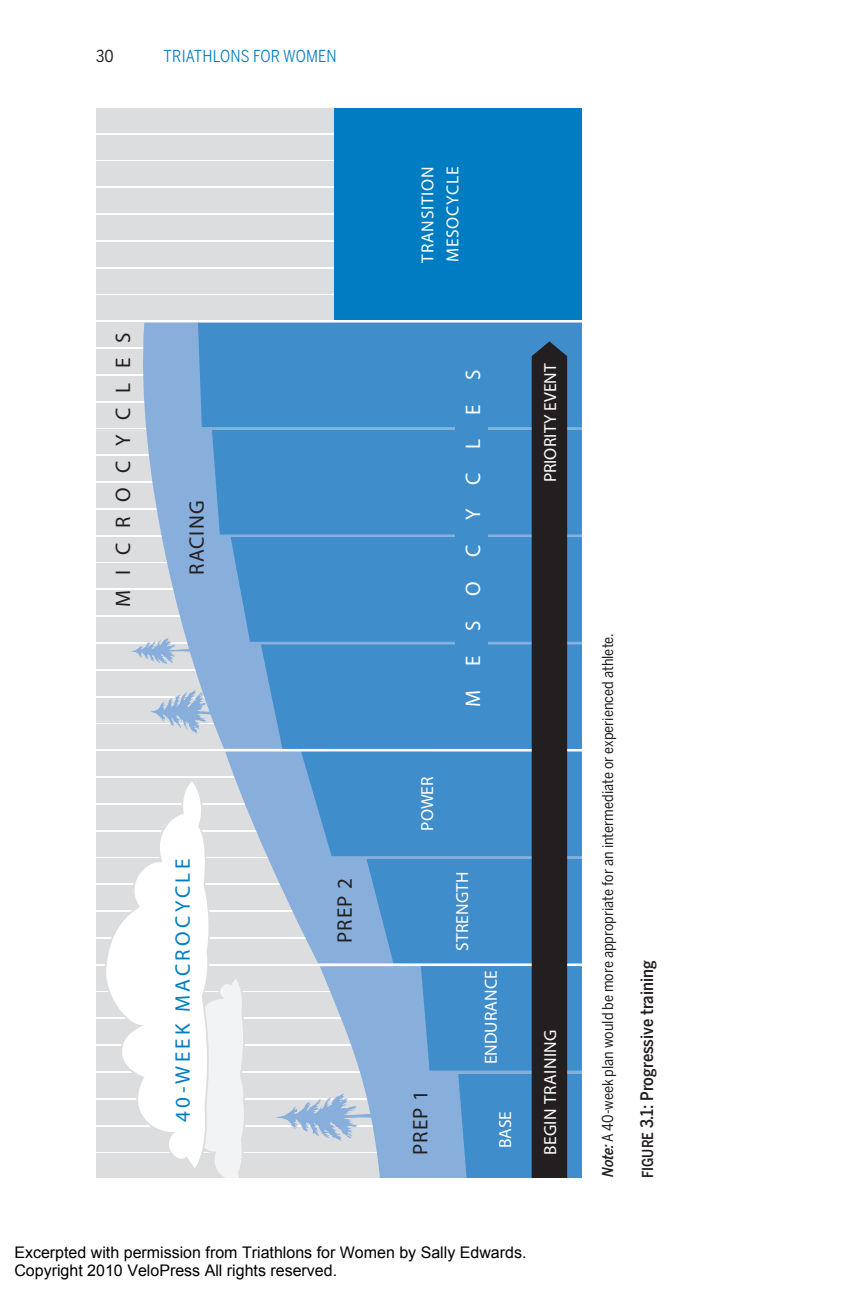
<style>
.page{position:relative;width:864px;height:1296px;background:#fff}
.page>*{position:absolute;margin:0;border:0;box-sizing:border-box;transform-origin:0 0}
.t1{font:700 21px "Benton Sans Cond";letter-spacing:.16em;color:#007cc2}
.t2{font:900 21px "Benton Sans Cond";letter-spacing:.045em;color:#231f20}
.t3{font:700 21px "Benton Sans Cond";letter-spacing:.7em;color:#231f20}
.t4{font:700 21px "Benton Sans Cond";letter-spacing:1.155em;color:#fff}
.t5{font:700 17.4px "Benton Sans Cond";letter-spacing:.01em;color:#fff}
.t6{font:900 17.4px/25px "Benton Sans Cond";letter-spacing:.045em;color:#fff}
.t7{font:500 17.2px "Benton Sans Cond";color:#231f20}
.t8{font:16.4px "Benton Sans Cond";letter-spacing:.01em;color:#007cc2}
.t9{font:16.4px "Benton Sans Cond";color:#231f20}
.t10{font:16px/18.2px "Arial";color:#000}
.t11{font:15px "Benton Sans Cond";color:#231f20}
.s1{font-weight:500;font-style:italic}
.s2{font-size:15px}
</style>
<div class="page">
<div style="left:96px;top:296px;width:486px;height:24px;background:#dcdddf"></div>
<div style="left:96px;top:269px;width:486px;height:24px;background:#dcdddf"></div>
<div style="left:96px;top:242px;width:486px;height:24px;background:#dcdddf"></div>
<div style="left:96px;top:215px;width:486px;height:25px;background:#dcdddf"></div>
<div style="left:96px;top:189px;width:486px;height:24px;background:#dcdddf"></div>
<div style="left:96px;top:162px;width:486px;height:24px;background:#dcdddf"></div>
<div style="left:96px;top:135px;width:486px;height:24px;background:#dcdddf"></div>
<div style="left:96px;top:108px;width:486px;height:24px;background:#dcdddf"></div>
<div style="left:334px;top:108px;width:248px;height:212px;background:#007cc2"></div>
<svg style="left:102px;top:323px;width:480px;height:855px;background:#79a4ca"></svg>
<p class="t9" style="left:96px;top:50px;width:19px">30</p>
<p class="t8" style="left:164px;top:50px;width:175px">TRIATHLONS FOR WOMEN</p>
<h1 class="t3" style="left:111px;top:607px;width:275px;rotate:-90deg">MICROCYCLES</h1>
<h1 class="t2" style="left:184px;top:575px;width:76px;rotate:-90deg">RACING</h1>
<h1 class="t1" style="left:170px;top:1122px;width:264px;rotate:-90deg">40-WEEK MACROCYCLE</h1>
<h1 class="t2" style="left:332px;top:943px;width:67px;rotate:-90deg">PREP 2</h1>
<p class="t6" style="left:415px;top:263px;width:98px;rotate:-90deg">TRANSITION<br>MESOCYCLE</p>
<h1 class="t4" style="left:460px;top:707px;width:339px;rotate:-90deg">MESOCYCLES</h1>
<p class="t5" style="left:417px;top:831px;width:56px;rotate:-90deg">POWER</p>
<h1 class="t2" style="left:408px;top:1155px;width:67px;rotate:-90deg">PREP 1</h1>
<p class="t5" style="left:452px;top:951px;width:80px;rotate:-90deg">STRENGTH</p>
<p class="t5" style="left:481px;top:1064px;width:95px;rotate:-90deg">ENDURANCE</p>
<p class="t5" style="left:495px;top:1148px;width:39px;rotate:-90deg">BASE</p>
<p class="t5" style="left:540px;top:482px;width:121px;rotate:-90deg">PRIORITY EVENT</p>
<p class="t5" style="left:540px;top:1155px;width:127px;rotate:-90deg">BEGIN TRAINING</p>
<p class="t10" style="left:14px;top:1244px;width:514px">Excerpted with permission from Triathlons for Women by Sally Edwards.<br>Copyright 2010 VeloPress All rights reserved.</p>
<p class="t11" style="left:602px;top:1178px;width:546px;rotate:-90deg"><span class="s1">Note:</span>A 40-week plan would be more appropriate for an intermediate or experienced athlete.</p>
<p class="t7" style="left:640px;top:1178px;width:219px;rotate:-90deg"><span class="s2">FIGURE</span> 3.1: Progressive training</p>
</div>
